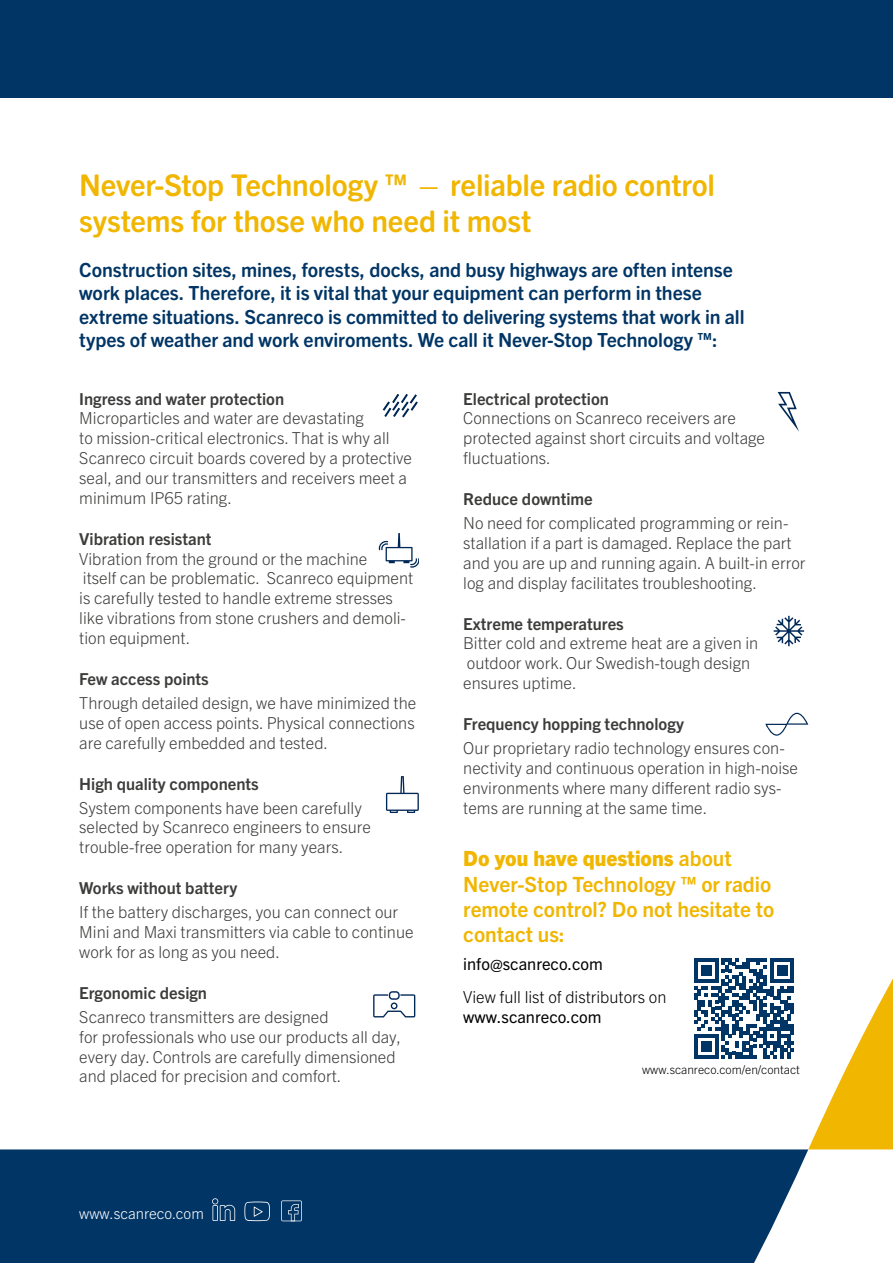
<style>
.page{position:relative;width:893px;height:1263px;background:#fff}
.page>*{position:absolute;margin:0;border:0;box-sizing:border-box;transform-origin:0 0}
.t1{font:700 30px/36px "Trade Gothic Next SR Pro";letter-spacing:-.005em;color:#f0b600}
.t2{font:700 21px/25.2px "Trade Gothic Next LT Pro";color:#f0b600}
.t3{font:700 19.5px/23.4px "Trade Gothic Next SR Pro";letter-spacing:-.005em;color:#003565}
.t4{font:300 16.5px/19.8px "Trade Gothic Next LT Pro";color:#3c3c3b}
.t5{font:700 16.5px "Trade Gothic Next LT Pro";color:#3c3c3b}
.t6{font:16.5px "Trade Gothic Next LT Pro";color:#000}
.t7{font:300 16.5px "Trade Gothic Next LT Pro";color:#000}
.t8{font:300 15px "Trade Gothic Next LT Pro";color:#fff}
.t9{font:300 12px "Trade Gothic Next LT Pro";color:#000}
.s1{font-weight:800}
</style>
<div class="page">
<div style="left:0;top:1149px;width:808px;height:114px;background:#003565"></div>
<svg style="left:808px;top:978px;width:85px;height:171px"></svg>
<div style="left:0;top:0;width:893px;height:98px;background:#003565"></div>
<svg style="left:244px;top:1201px;width:26px;height:20px"></svg>
<svg style="left:212px;top:1198px;width:23px;height:23px"></svg>
<svg style="left:281px;top:1200px;width:21px;height:21px"></svg>
<svg style="left:386px;top:776px;width:33px;height:37px"></svg>
<svg style="left:694px;top:958px;width:100px;height:100px"></svg>
<svg style="left:383px;top:394px;width:35px;height:23px"></svg>
<svg style="left:778px;top:392px;width:21px;height:40px"></svg>
<svg style="left:774px;top:616px;width:30px;height:30px"></svg>
<svg style="left:373px;top:991px;width:42px;height:26px"></svg>
<svg style="left:378px;top:533px;width:41px;height:35px"></svg>
<svg style="left:765px;top:713px;width:43px;height:23px"></svg>
<h1 class="t1" style="left:79px;top:165px;width:637px">Never-Stop Technology ™ — reliable radio control systems for those who need it most</h1>
<p class="t3" style="left:79px;top:257px;width:667px">Construction sites, mines, forests, docks, and busy highways are often intense work places. Therefore, it is vital that your equipment can perform in these extreme situations. Scanreco is committed to delivering systems that work in all types of weather and work enviroments. We call it Never-Stop Technology ™:</p>
<p class="t5" style="left:79px;top:387px;width:206px">Ingress and water protection</p>
<p class="t4" style="left:79px;top:407px;width:334px">Microparticles and water are devastating<br>to mission-critical electronics. That is why all Scanreco circuit boards covered by a protective seal, and our transmitters and receivers meet a minimum IP65 rating.</p>
<p class="t5" style="left:79px;top:527px;width:134px">Vibration resistant</p>
<p class="t4" style="left:79px;top:548px;width:336px">Vibration from the ground or the machine<br>itself can be problematic. Scanreco equipment is carefully tested to handle extreme stresses like vibrations from stone crushers and demoli&shy;tion equipment.</p>
<p class="t5" style="left:79px;top:667px;width:131px">Few access points</p>
<p class="t4" style="left:79px;top:692px;width:339px;text-align:justify">Through detailed design, we have minimized the use of open access points. Physical connections are carefully embedded and tested.</p>
<p class="t5" style="left:79px;top:772px;width:181px">High quality components</p>
<p class="t4" style="left:79px;top:797px;width:293px">System components have been carefully selected by Scanreco engineers to ensure trouble-free operation for many years.</p>
<p class="t5" style="left:79px;top:877px;width:159px">Works without battery</p>
<p class="t4" style="left:79px;top:901px;width:336px">If the battery discharges, you can connect our<br>Mini and Maxi transmitters via cable to continue work for as long as you need.</p>
<p class="t5" style="left:79px;top:981px;width:129px">Ergonomic design</p>
<p class="t4" style="left:79px;top:1006px;width:323px">Scanreco transmitters are designed<br>for professionals who use our products all day, every day. Controls are carefully dimensioned and placed for precision and comfort.</p>
<p class="t5" style="left:463px;top:387px;width:147px">Electrical protection</p>
<p class="t4" style="left:463px;top:407px;width:303px">Connections on Scanreco receivers are protected against short circuits and voltage fluctuations.</p>
<p class="t5" style="left:463px;top:488px;width:131px">Reduce downtime</p>
<p class="t4" style="left:463px;top:512px;width:344px">No need for complicated programming or rein&shy;stallation if a part is damaged. Replace the part and you are up and running again. A built-in error log and display facilitates troubleshooting.</p>
<p class="t5" style="left:463px;top:612px;width:162px">Extreme temperatures</p>
<p class="t4" style="left:463px;top:632px;width:296px">Bitter cold and extreme heat are a given in outdoor work. Our Swedish-tough design ensures uptime.</p>
<p class="t5" style="left:463px;top:713px;width:222px">Frequency hopping technology</p>
<p class="t4" style="left:463px;top:737px;width:336px">Our proprietary radio technology ensures con&shy;nectivity and continuous operation in high-noise environments where many different radio sys&shy;tems are running at the same time.</p>
<p class="t2" style="left:463px;top:845px;width:313px"><span class="s1">Do you have questions</span> about<br>Never-Stop Technology ™ or radio remote control? Do not hesitate to contact us:</p>
<p class="t6" style="left:463px;top:953px;width:141px">info@scanreco.com</p>
<p class="t7" style="left:463px;top:985px;width:205px">View full list of distributors on</p>
<p class="t6" style="left:463px;top:1005px;width:140px">www.scanreco.com</p>
<p class="t9" style="left:642px;top:1061px;width:159px">www.scanreco.com/en/contact</p>
<p class="t8" style="left:79px;top:1203px;width:126px">www.scanreco.com</p>
</div>
